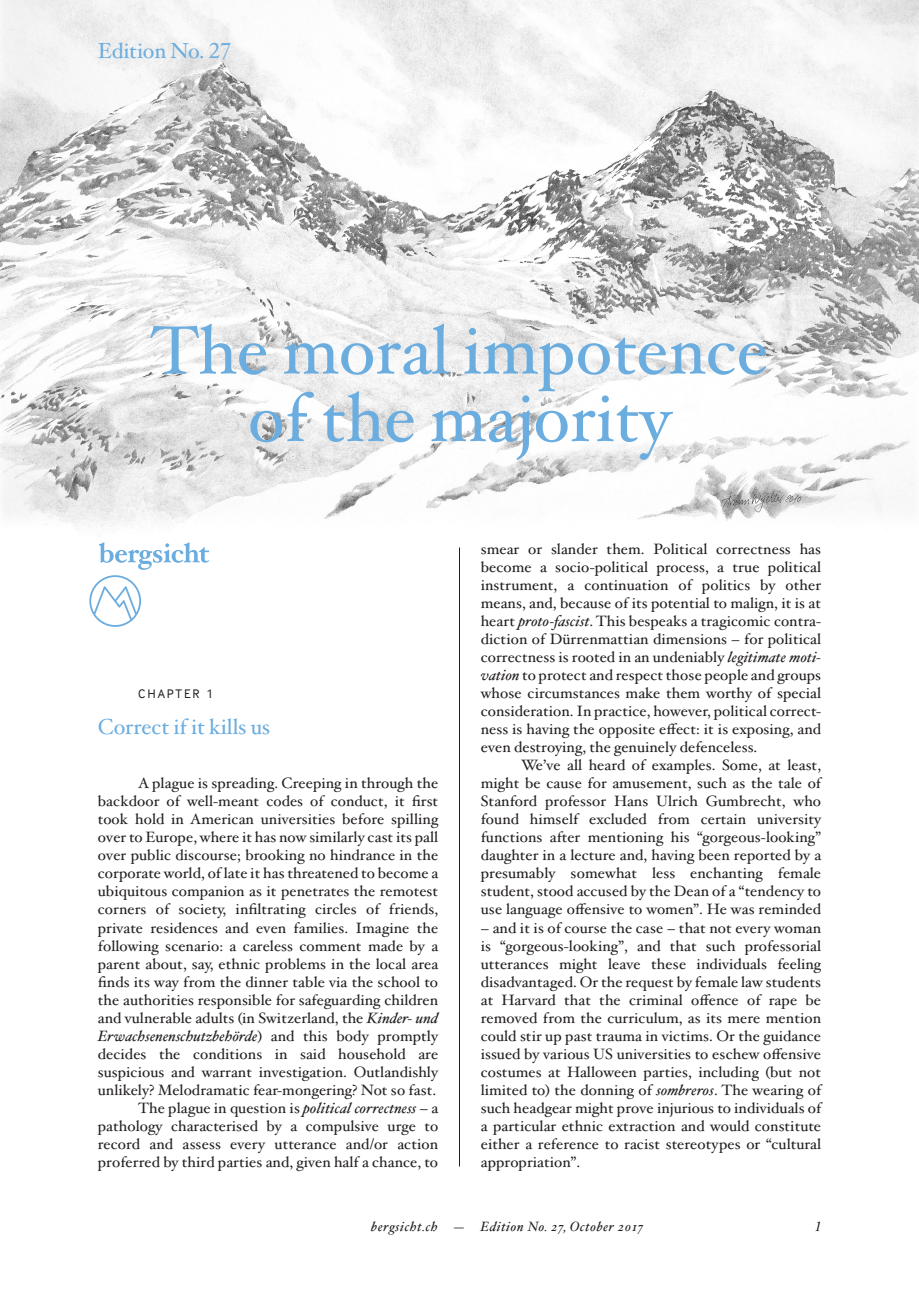
<style>
.page{position:relative;width:919px;height:1289px;background:#fff}
.page>*{position:absolute;margin:0;border:0;box-sizing:border-box;transform-origin:0 0}
.t1{font:68.25px/67.5px "Hoefler Txt";color:#6caddf;text-align:center}
._02_Zwischentitel{font:21.75px "Hoefler Txt";letter-spacing:-.005em;color:#6caddf}
._03_Grundtext{font:15px/18px "Hoefler Txt";letter-spacing:.005em;color:#231f20;text-align:justify}
.t2{font:italic 13.5px "Hoefler Txt";letter-spacing:.05em;color:#231f20}
._01_Ueberschrift{font:12.75px "Inter Face Da Ma";letter-spacing:.15em;color:#231f20}
.s1{font-style:italic}
</style>
<div class="page">
<img style="left:0;top:0;width:918px;height:552px">
<svg style="left:89px;top:542px;width:120px;height:85px"></svg>
<hr style="left:459px;top:547px;width:1px;height:619px;background:#231f20">
<p class="_02_Zwischentitel" style="left:98px;top:34px;width:134px">Edition No. 27</p>
<p class="t1" style="left:150px;top:313px;width:619px">The moral impotence of the majority</p>
<p class="_01_Ueberschrift" style="left:138px;top:687px;width:76px">CHAPTER 1</p>
<p class="_02_Zwischentitel" style="left:98px;top:711px;width:174px">Correct if it kills us</p>
<p class="_03_Grundtext" style="left:98px;top:773px;width:342px;text-indent:40px">A plague is spreading. Creeping in through the backdoor of well-meant codes of conduct, it first took hold in American universities before spilling over to Europe, where it has now similarly cast its pall over public discourse; brooking no hindrance in the corporate world, of late it has threatened to become a ubiquitous companion as it penetrates the remotest corners of society, infiltrating circles of friends, private residences and even families. Imagine the following scenario: a careless comment made by a parent about, say, ethnic problems in the local area finds its way from the dinner table via the school to the authorities responsible for safeguarding children and vulnerable adults (in Switzerland, the <span class="s1">Kinder- und Erwachsenenschutzbehörde</span>) and this body promptly decides the conditions in said household are suspicious and warrant investigation. Outlandishly unlikely? Melodramatic fear-mongering? Not so fast.</p>
<p class="_03_Grundtext" style="left:98px;top:1097px;width:342px;text-indent:40px">The plague in question is <span class="s1">political correctness</span> – a pathology characterised by a compulsive urge to record and assess every utterance and/or action proferred by third parties and, given half a chance, to</p>
<p class="_03_Grundtext" style="left:480px;top:539px;width:342px">smear or slander them. Political correctness has become a socio-political process, a true political instrument, a continuation of politics by other means, and, because of its potential to malign, it is at heart <span class="s1">proto-fascist</span>. This bespeaks a tragicomic contra&shy;diction of Dürrenmattian dimensions – for political correctness is rooted in an undeniably <span class="s1">legitimate moti&shy;vation</span> to protect and respect those people and groups whose circumstances make them worthy of special consideration. In practice, however, political correct&shy;ness is having the opposite effect: it is exposing, and even destroying, the genuinely defenceless.</p>
<p class="_03_Grundtext" style="left:480px;top:755px;width:342px;text-indent:40px">We’ve all heard of examples. Some, at least, might be cause for amusement, such as the tale of Stanford professor Hans Ulrich Gumbrecht, who found himself excluded from certain university functions after mentioning his “gorgeous-looking” daughter in a lecture and, having been reported by a presumably somewhat less enchanting female student, stood accused by the Dean of a “tendency to use language offensive to women”. He was reminded</p>
<p class="_03_Grundtext" style="left:480px;top:917px;width:342px">– and it is of course the case – that not every woman is “gorgeous-looking”, and that such professorial utterances might leave these individuals feeling disadvantaged. Or the request by female law students at Harvard that the criminal offence of rape be removed from the curriculum, as its mere mention could stir up past trauma in victims. Or the guidance issued by various US universities to eschew offensive costumes at Halloween parties, including (but not limited to) the donning of <span class="s1">sombreros</span>. The wearing of such headgear might prove injurious to individuals of a particular ethnic extraction and would constitute either a reference to racist stereotypes or “cultural appropriation”.</p>
<p class="t2" style="left:371px;top:1218px;width:274px">bergsicht.ch — Edition No. 27, October 2017</p>
<p class="t2" style="left:815px;top:1218px;width:7px">1</p>
</div>
